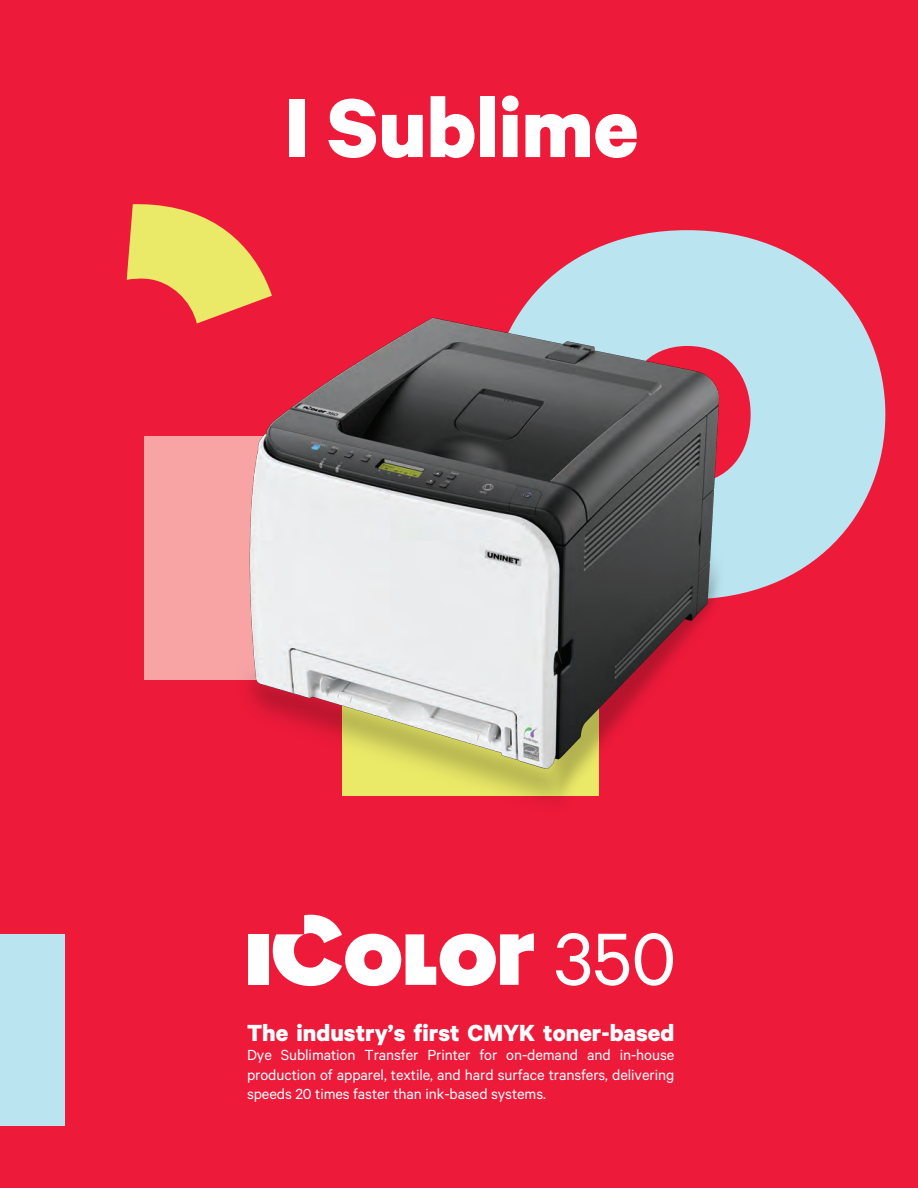
<style>
.page{position:relative;width:918px;height:1188px;background:#ed1a3a}
.page>*{position:absolute;margin:0;border:0;box-sizing:border-box;transform-origin:0 0}
.t1{font:700 93.75px "Calibre";color:#fff}
.t2{font:700 26.25px "Calibre";color:#fff}
.t3{font:16.5px/19.5px "Calibre";letter-spacing:-.005em;color:#fff;text-align:justify}
</style>
<div class="page">
<div style="left:0;top:935px;width:65px;height:191px;background:#bae4ef"></div>
<svg style="left:273px;top:926px;width:261px;height:60px"></svg>
<div style="left:248px;top:934px;width:21px;height:51px;background:#fff"></div>
<svg style="left:556px;top:933px;width:73px;height:53px"></svg>
<svg style="left:635px;top:933px;width:38px;height:53px"></svg>
<img style="left:126px;top:204px;width:760px;height:722px">
<h1 class="t1" style="left:285px;top:71px;width:355px">I Sublime</h1>
<h2 class="t2" style="left:247px;top:1017px;width:429px">The industry’s first CMYK toner-based</h2>
<p class="t3" style="left:247px;top:1045px;width:429px">Dye Sublimation Transfer Printer for on-demand and in-house production of apparel, textile, and hard surface transfers, delivering speeds 20 times faster than ink-based systems.</p>
</div>
